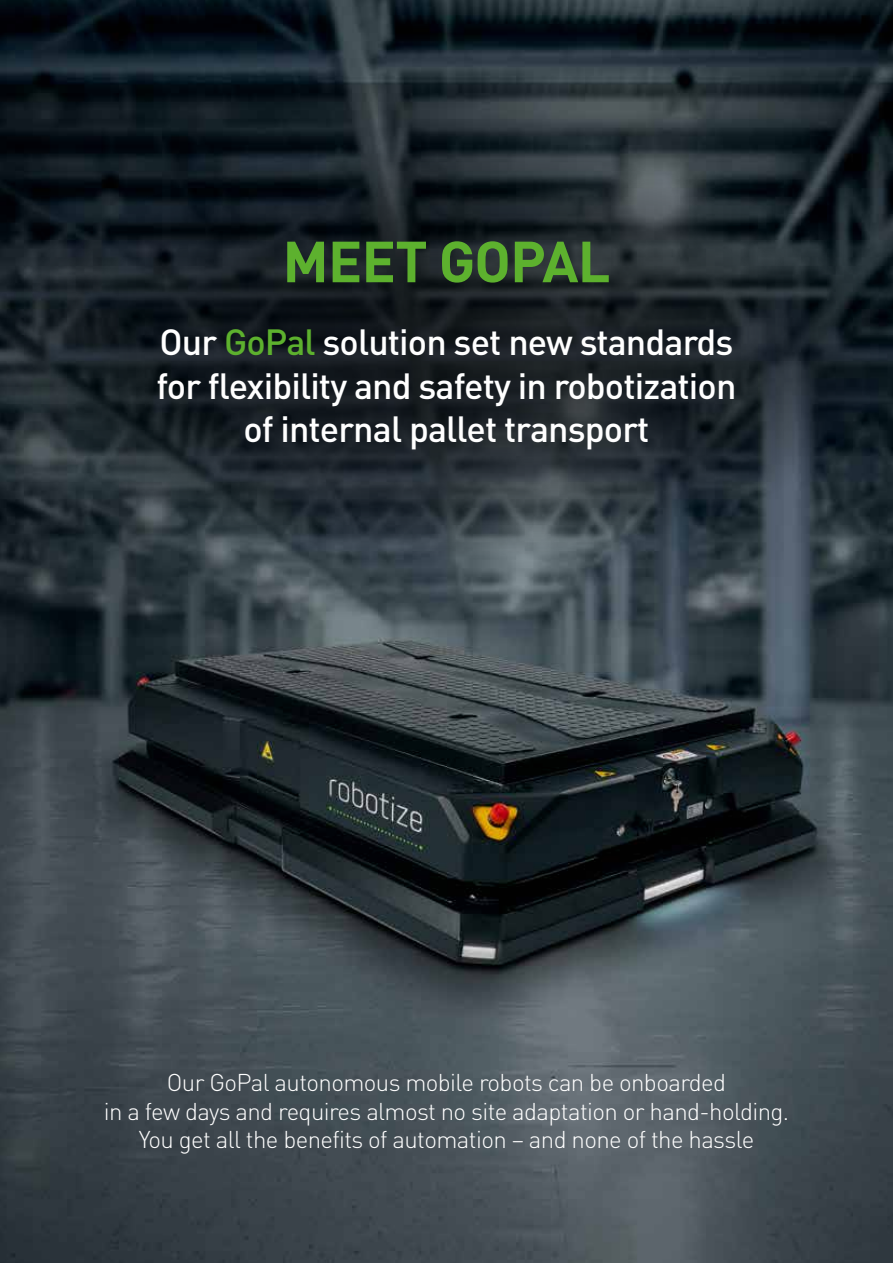
<style>
.page{position:relative;width:893px;height:1263px;background:#fff}
.page>*{position:absolute;margin:0;border:0;box-sizing:border-box;transform-origin:0 0}
.t1{font:700 57px "DIN Pro";letter-spacing:-.015em;color:#5db12e}
.t2{font:500 36px/43.2px "DIN Pro";letter-spacing:-.025em;color:#fff;text-align:center}
.t3{font:300 24px/28.8px "DIN Pro";letter-spacing:-.025em;color:#fff;text-align:center}
.s1{color:#5db12e}
</style>
<div class="page">
<img style="left:0;top:0;width:893px;height:1263px">
<svg style="left:0;top:146px;width:893px;height:411px"></svg>
<h1 class="t1" style="left:282px;top:214px;width:329px">MEET GOPAL</h1>
<h2 class="t2" style="left:157px;top:317px;width:581px">Our <span class="s1">GoPal</span> solution set new standards for flexibility and safety in robotization of internal pallet transport</h2>
<p class="t3" style="left:104px;top:1066px;width:687px">Our GoPal autonomous mobile robots can be onboarded<br>in a few days and requires almost no site adaptation or hand-holding.<br>You get all the benefits of automation – and none of the hassle</p>
</div>
